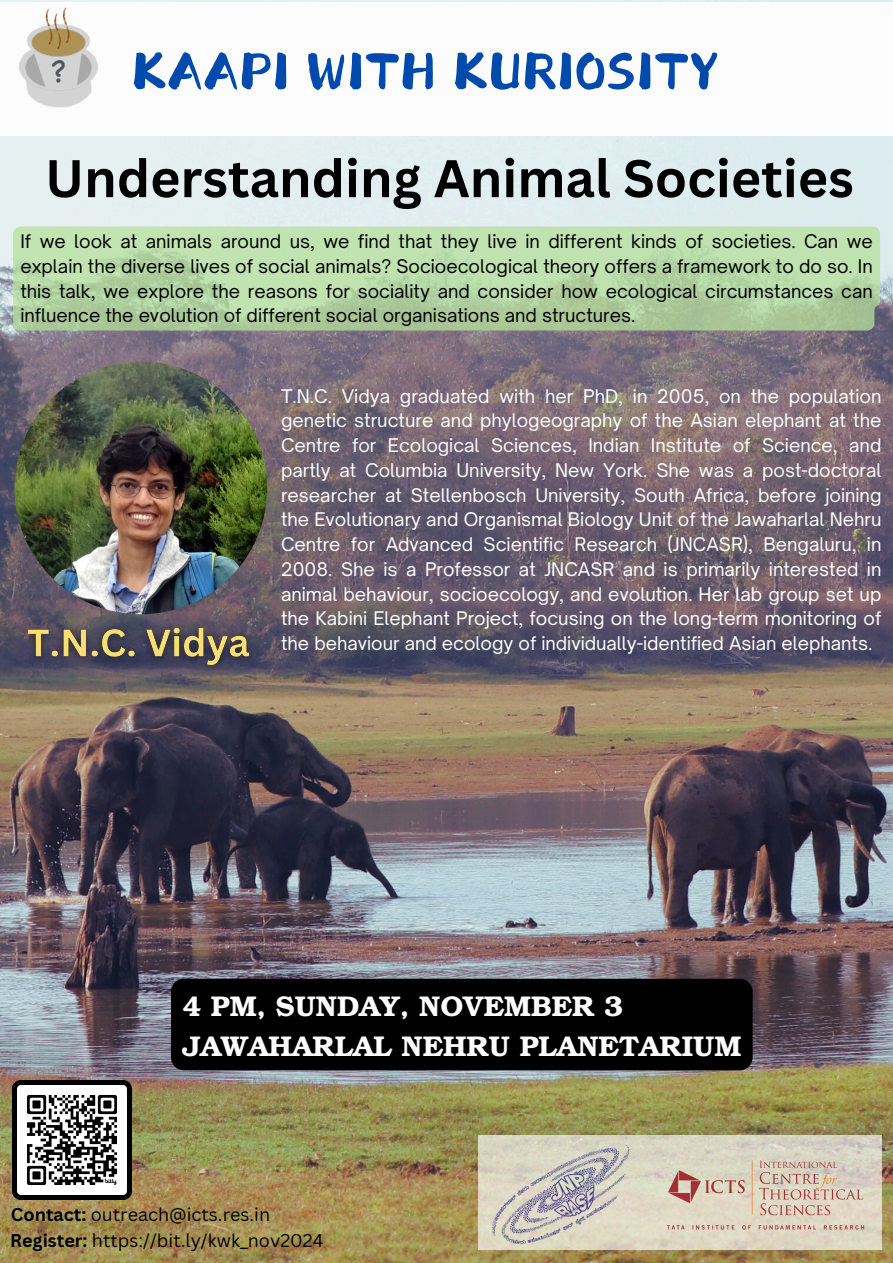
<style>
.page{position:relative;width:893px;height:1263px;background:#fff}
.page>*{position:absolute;margin:0;border:0;box-sizing:border-box;transform-origin:0 0}
.t1{font:56.25px "Canva Fruit Tea";color:#004aad}
.t2{font:700 51.75px "Canva Sans";color:#000}
.t3{font:700 28.5px/39.6px "Te X Gyre Bonum";color:#fcfcfc}
.t4{font:18px/24.8px "Open Sauce One";color:#fff;text-align:justify}
.t5{font:18px/24.8px "Open Sauce One";color:#000;text-align:justify}
.t6{font:18px "Canva Sans";color:#000}
.s1{font-weight:700}
</style>
<div class="page">
<img style="left:0;top:0;width:893px;height:1263px">
<div style="left:0;top:2px;width:893px;height:134px;background:#fcfcfc"></div>
<img style="left:19px;top:7px;width:79px;height:101px">
<svg style="left:478px;top:1135px;width:403px;height:114px;background:#d9d5c2"></svg>
<img style="left:15px;top:362px;width:252px;height:252px;border-radius:50%">
<img style="left:484px;top:1144px;width:159px;height:101px">
<img style="left:658px;top:1144px;width:223px;height:101px">
<img style="left:13px;top:1080px;width:118px;height:119px">
<div style="left:171px;top:979px;width:581px;height:91px;background:#000"></div>
<svg style="left:13px;top:227px;width:867px;height:104px;background:#b6d6a6"></svg>
<img style="left:12px;top:612px;width:254px;height:72px">
<p class="t1" style="left:131px;top:43px;width:589px">KAAPI WITH KURIOSITY</p>
<p class="t2" style="left:45px;top:142px;width:810px">Understanding Animal Societies</p>
<h4 class="t5" style="left:20px;top:229px;width:854px">If we look at animals around us, we find that they live in different kinds of societies. Can we explain the diverse lives of social animals? Socioecological theory offers a framework to do so. In this talk, we explore the reasons for sociality and consider how ecological circumstances can influence the evolution of different social organisations and structures.</h4>
<p class="t4" style="left:281px;top:383px;width:602px">T.N.C. Vidya graduated with her PhD, in 2005, on the population genetic structure and phylogeography of the Asian elephant at the Centre for Ecological Sciences, Indian Institute of Science, and partly at Columbia University, New York. She was a post-doctoral researcher at Stellenbosch University, South Africa, before joining the Evolutionary and Organismal Biology Unit of the Jawaharlal Nehru Centre for Advanced Scientific Research (JNCASR), Bengaluru, in 2008. She is a Professor at JNCASR and is primarily interested in animal behaviour, socioecology, and evolution. Her lab group set up the Kabini Elephant Project, focusing on the long-term monitoring of the behaviour and ecology of individually-identified Asian elephants.</p>
<p class="t3" style="left:182px;top:984px;width:560px">4 PM, SUNDAY, NOVEMBER 3<br>JAWAHARLAL NEHRU PLANETARIUM</p>
<p class="t6" style="left:11px;top:1201px;width:261px"><span class="s1">Contact:</span> outreach@icts.res.in</p>
<p class="t6" style="left:10px;top:1228px;width:315px"><span class="s1">Register:</span> https://bit.ly/kwk_nov2024</p>
</div>
